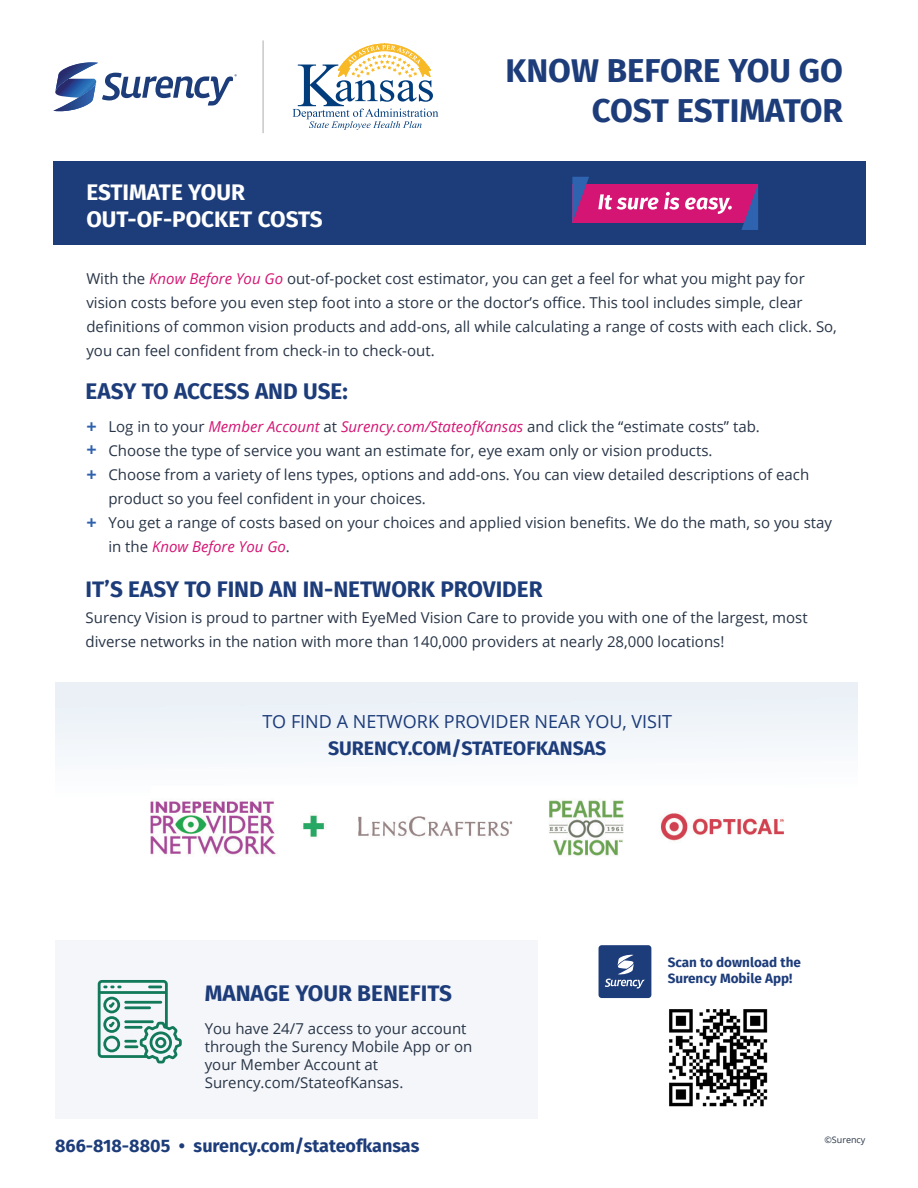
<style>
.page{position:relative;width:918px;height:1188px;background:#fff}
.page>*{position:absolute;margin:0;border:0;box-sizing:border-box;transform-origin:0 0}
.t1{font:700 33px/39.6px "Fira Sans";color:#1d3c7a;text-align:right}
.t2{font:700 22.5px "Fira Sans";color:#1d3c7a}
.t3{font:700 22.5px/27px "Fira Sans";color:#fff}
.t4{font:700 19.5px "Fira Sans";color:#1d3c7a}
.t5{font:700 18px "Fira Sans";color:#1d3c7a}
.t6{font:18px "Open Sans";color:#1d3c7a}
.t7{font:700 18px "Open Sans";color:#2f61ad}
.t8{font:15px/24px "Open Sans";color:#283547}
.t9{font:700 13.5px/16.2px "Fira Sans";color:#1d3c7a}
.t10{font:9px "Open Sans";color:#283547}
.s1{font-style:italic;color:#d41573}
</style>
<div class="page">
<div style="left:55px;top:940px;width:483px;height:178px;background:#f4f6f9"></div>
<div style="left:53px;top:162px;width:812px;height:83px;background:#1d3c7a"></div>
<div style="left:55px;top:682px;width:802px;height:183px;background:#f3f7fb"></div>
<img style="left:151px;top:786px;width:633px;height:73px">
<svg style="left:98px;top:980px;width:84px;height:84px"></svg>
<div style="left:572px;top:184px;width:186px;height:39px;background:#d41573"></div>
<svg style="left:741px;top:184px;width:17px;height:46px"></svg>
<svg style="left:572px;top:177px;width:17px;height:46px"></svg>
<svg style="left:598px;top:194px;width:60px;height:16px"></svg>
<svg style="left:664px;top:192px;width:15px;height:18px"></svg>
<svg style="left:685px;top:198px;width:47px;height:16px"></svg>
<hr style="left:262px;top:40px;width:2px;height:93px;background:#c7c8ca">
<svg style="left:53px;top:62px;width:184px;height:50px"></svg>
<svg style="left:293px;top:43px;width:145px;height:87px"></svg>
<img style="left:669px;top:1009px;width:99px;height:98px">
<div style="left:599px;top:945px;width:52px;height:53px;background:#1d3c7a;border-radius:3px"></div>
<svg style="left:605px;top:954px;width:40px;height:34px"></svg>
<p class="t3" style="left:86px;top:177px;width:238px">ESTIMATE YOUR<br>OUT-OF-POCKET COSTS</p>
<p class="t1" style="left:506px;top:49px;width:339px">KNOW BEFORE YOU GO<br>COST ESTIMATOR</p>
<p class="t8" style="left:86px;top:266px;width:752px">With the <span class="s1">Know Before You Go</span> out-of-pocket cost estimator, you can get a feel for what you might pay for vision costs before you even step foot into a store or the doctor’s office. This tool includes simple, clear definitions of common vision products and add-ons, all while calculating a range of costs with each click. So, you can feel confident from check-in to check-out.</p>
<p class="t2" style="left:86px;top:372px;width:264px">EASY TO ACCESS AND USE:</p>
<p class="t8" style="left:108px;top:414px;width:653px">Log in to your <span class="s1">Member Account</span> at <span class="s1">Surency.com/StateofKansas</span> and click the “estimate costs” tab.</p>
<p class="t8" style="left:108px;top:438px;width:606px">Choose the type of service you want an estimate for, eye exam only or vision products.</p>
<p class="t8" style="left:108px;top:462px;width:702px">Choose from a variety of lens types, options and add-ons. You can view detailed descriptions of each product so you feel confident in your choices.</p>
<p class="t8" style="left:108px;top:510px;width:725px">You get a range of costs based on your choices and applied vision benefits. We do the math, so you stay in the <span class="s1">Know Before You Go</span>.</p>
<p class="t7" style="left:87px;top:414px;width:12px">+</p>
<p class="t7" style="left:87px;top:437px;width:12px">+</p>
<p class="t7" style="left:87px;top:462px;width:12px">+</p>
<p class="t7" style="left:87px;top:509px;width:12px">+</p>
<p class="t2" style="left:86px;top:571px;width:459px">IT’S EASY TO FIND AN IN-NETWORK PROVIDER</p>
<p class="t8" style="left:86px;top:605px;width:724px">Surency Vision is proud to partner with EyeMed Vision Care to provide you with one of the largest, most diverse networks in the nation with more than 140,000 providers at nearly 28,000 locations!</p>
<p class="t6" style="left:262px;top:709px;width:411px">TO FIND A NETWORK PROVIDER NEAR YOU, VISIT</p>
<p class="t4" style="left:328px;top:732px;width:280px">SURENCY.COM/STATEOFKANSAS</p>
<p class="t2" style="left:205px;top:974px;width:249px">MANAGE YOUR BENEFITS</p>
<p class="t8" style="left:205px;top:1019px;width:269px;line-height:18px">You have 24/7 access to your account through the Surency Mobile App or on your Member Account at<br>Surency.com/StateofKansas.</p>
<p class="t5" style="left:55px;top:1130px;width:366px">866-818-8805 • surency.com/stateofkansas</p>
<p class="t9" style="left:668px;top:953px;width:135px">Scan to download the<br>Surency Mobile App!</p>
<p class="t10" style="left:824px;top:1133px;width:43px">©Surency</p>
</div>
